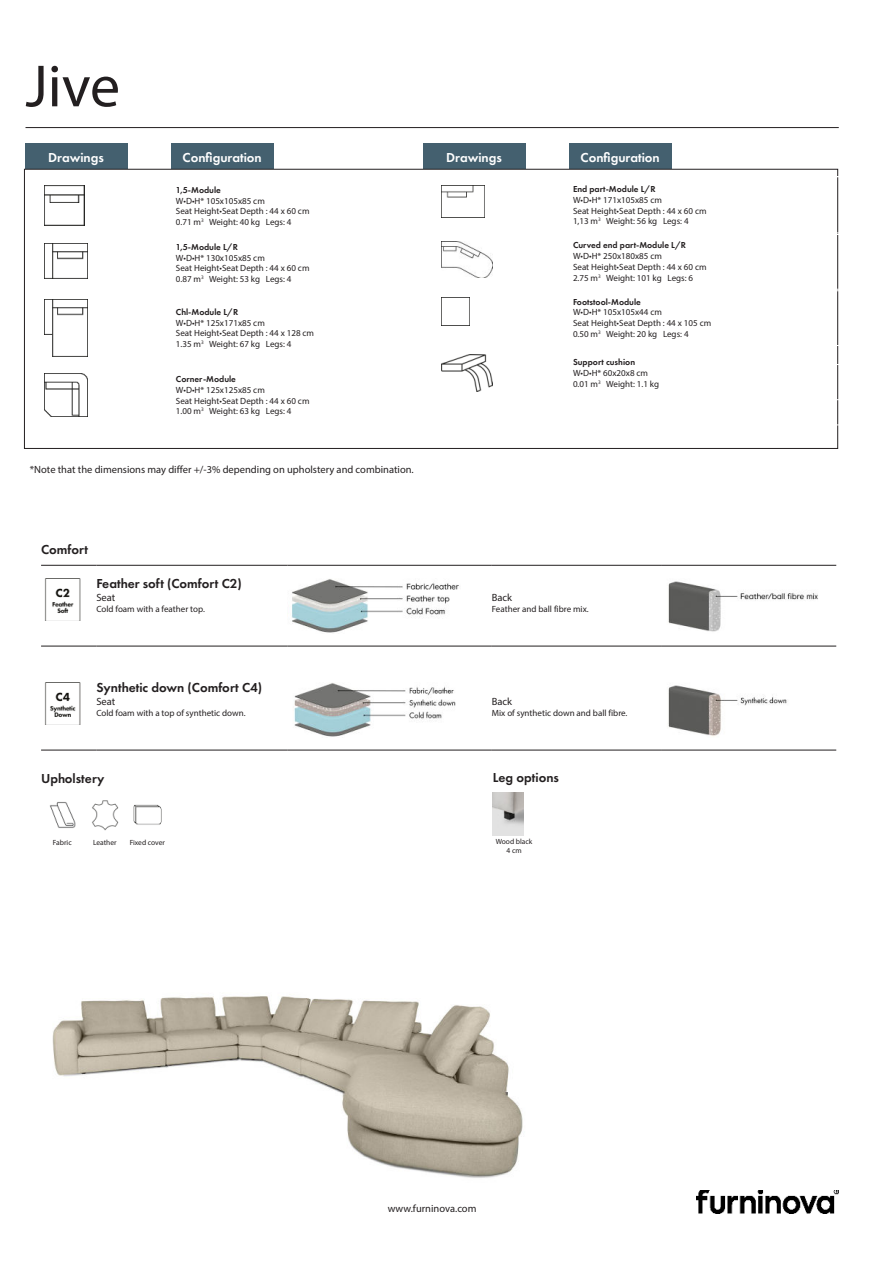
<style>
.page{position:relative;width:893px;height:1263px;background:#fff}
.page>*{position:absolute;margin:0;border:0;box-sizing:border-box;transform-origin:0 0}
.t1{font:60px "Myriad Pro";color:#231f20}
.t2{font:600 13.5px "Futura PT";color:#231f20}
.t3{font:600 13.5px "Futura PT";color:#fff}
.t4{font:10.5px "Myriad Pro";color:#231f20}
.t5{font:9px/10.8px "Myriad Pro";color:#231f20}
.t6{font:600 9px "Futura PT";color:#231f20}
.t7{font:7.5px/9px "Myriad Pro";color:#231f20;text-align:center}
</style>
<div class="page">
<hr style="left:26px;top:127px;width:813px;height:1px;background:#231f20">
<div style="left:25px;top:144px;width:102px;height:25px;background:#44606f"></div>
<div style="left:423px;top:144px;width:102px;height:25px;background:#44606f"></div>
<div style="left:171px;top:144px;width:102px;height:25px;background:#44606f"></div>
<div style="left:569px;top:144px;width:102px;height:25px;background:#44606f"></div>
<img style="left:44px;top:185px;width:41px;height:41px">
<img style="left:44px;top:243px;width:43px;height:35px">
<img style="left:44px;top:299px;width:43px;height:57px">
<img style="left:44px;top:373px;width:43px;height:43px">
<hr style="left:41px;top:565px;width:55px;height:1px;background:#231f20">
<hr style="left:96px;top:565px;width:192px;height:1px;background:#231f20">
<hr style="left:288px;top:565px;width:204px;height:1px;background:#231f20">
<hr style="left:492px;top:565px;width:170px;height:1px;background:#231f20">
<hr style="left:662px;top:565px;width:174px;height:1px;background:#231f20">
<hr style="left:41px;top:646px;width:55px;height:1px;background:#231f20">
<hr style="left:96px;top:646px;width:192px;height:1px;background:#231f20">
<hr style="left:288px;top:646px;width:204px;height:1px;background:#231f20">
<hr style="left:492px;top:646px;width:170px;height:1px;background:#231f20">
<hr style="left:662px;top:646px;width:174px;height:1px;background:#231f20">
<img style="left:44px;top:578px;width:37px;height:42px">
<img style="left:291px;top:579px;width:168px;height:54px">
<img style="left:668px;top:581px;width:150px;height:51px">
<hr style="left:41px;top:750px;width:55px;height:1px;background:#231f20">
<hr style="left:96px;top:750px;width:192px;height:1px;background:#231f20">
<hr style="left:288px;top:750px;width:204px;height:1px;background:#231f20">
<hr style="left:492px;top:750px;width:170px;height:1px;background:#231f20">
<hr style="left:662px;top:750px;width:174px;height:1px;background:#231f20">
<img style="left:44px;top:682px;width:37px;height:42px">
<img style="left:294px;top:683px;width:162px;height:54px">
<img style="left:668px;top:685px;width:119px;height:52px">
<img style="left:49px;top:802px;width:27px;height:26px">
<svg style="left:92px;top:800px;width:27px;height:31px"></svg>
<svg style="left:133px;top:804px;width:29px;height:21px"></svg>
<img style="left:493px;top:793px;width:31px;height:42px">
<img style="left:441px;top:185px;width:44px;height:32px">
<img style="left:441px;top:241px;width:51px;height:36px">
<img style="left:441px;top:298px;width:28px;height:28px">
<img style="left:441px;top:354px;width:51px;height:37px">
<img style="left:52px;top:996px;width:471px;height:182px">
<img style="left:697px;top:1190px;width:142px;height:23px">
<h1 class="t1" style="left:26px;top:63px;width:96px">Jive</h1>
<h2 class="t3" style="left:48px;top:151px;width:57px">Drawings</h2>
<h2 class="t3" style="left:183px;top:151px;width:81px">Configuration</h2>
<h2 class="t3" style="left:446px;top:151px;width:57px">Drawings</h2>
<h2 class="t3" style="left:581px;top:151px;width:81px">Configuration</h2>
<p class="t6" style="left:176px;top:186px;width:47px">1,5-Module</p>
<p class="t5" style="left:176px;top:196px;width:135px">W•D•H* 105x105x85 cm<br>Seat Height•Seat Depth : 44 x 60 cm<br>0.71 m<sup>3</sup> Weight: 40 kg Legs: 4</p>
<p class="t6" style="left:176px;top:243px;width:63px">1,5-Module L/R</p>
<p class="t5" style="left:176px;top:253px;width:135px">W•D•H* 130x105x85 cm<br>Seat Height•Seat Depth : 44 x 60 cm<br>0.87 m<sup>3</sup> Weight: 53 kg Legs: 4</p>
<p class="t6" style="left:176px;top:308px;width:64px">Chl-Module L/R</p>
<p class="t5" style="left:176px;top:318px;width:140px">W•D•H* 125x171x85 cm<br>Seat Height•Seat Depth : 44 x 128 cm<br>1.35 m<sup>3</sup> Weight: 67 kg Legs: 4</p>
<p class="t6" style="left:176px;top:375px;width:62px">Corner-Module</p>
<p class="t5" style="left:176px;top:385px;width:135px">W•D•H* 125x125x85 cm<br>Seat Height•Seat Depth : 44 x 60 cm<br>1.00 m<sup>3</sup> Weight: 63 kg Legs: 4</p>
<p class="t4" style="left:30px;top:465px;width:385px">*Note that the dimensions may differ +/-3% depending on upholstery and combination.</p>
<h2 class="t2" style="left:41px;top:544px;width:49px">Comfort</h2>
<h2 class="t2" style="left:96px;top:578px;width:147px">Feather soft (Comfort C2)</h2>
<p class="t4" style="left:96px;top:593px;width:20px">Seat</p>
<p class="t5" style="left:96px;top:604px;width:110px">Cold foam with a feather top.</p>
<h2 class="t2" style="left:96px;top:682px;width:167px">Synthetic down (Comfort C4)</h2>
<p class="t4" style="left:96px;top:697px;width:20px">Seat</p>
<p class="t5" style="left:96px;top:708px;width:151px">Cold foam with a top of synthetic down.</p>
<h2 class="t2" style="left:41px;top:773px;width:65px">Upholstery</h2>
<p class="t7" style="left:53px;top:839px;width:20px">Fabric</p>
<p class="t7" style="left:93px;top:839px;width:25px">Leather</p>
<p class="t7" style="left:130px;top:839px;width:37px">Fixed cover</p>
<p class="t6" style="left:573px;top:185px;width:84px">End part-Module L/R</p>
<p class="t5" style="left:573px;top:195px;width:135px">W•D•H* 171x105x85 cm<br>Seat Height•Seat Depth : 44 x 60 cm<br>1,13 m<sup>3</sup> Weight: 56 kg Legs: 4</p>
<p class="t6" style="left:573px;top:241px;width:115px">Curved end part-Module L/R</p>
<p class="t5" style="left:573px;top:251px;width:135px">W•D•H* 250x180x85 cm<br>Seat Height•Seat Depth : 44 x 60 cm<br>2.75 m<sup>3</sup> Weight: 101 kg Legs: 6</p>
<p class="t6" style="left:573px;top:298px;width:69px">Footstool-Module</p>
<p class="t5" style="left:573px;top:308px;width:140px">W•D•H* 105x105x44 cm<br>Seat Height•Seat Depth : 44 x 105 cm<br>0.50 m<sup>3</sup> Weight: 20 kg Legs: 4</p>
<p class="t6" style="left:573px;top:358px;width:64px">Support cushion</p>
<p class="t5" style="left:573px;top:368px;width:88px">W•D•H* 60x20x8 cm<br>0.01 m<sup>3</sup> Weight: 1.1 kg</p>
<p class="t4" style="left:492px;top:593px;width:22px">Back</p>
<p class="t5" style="left:492px;top:604px;width:98px">Feather and ball fibre mix.</p>
<p class="t4" style="left:492px;top:697px;width:22px">Back</p>
<p class="t5" style="left:492px;top:708px;width:137px">Mix of synthetic down and ball fibre.</p>
<h2 class="t2" style="left:493px;top:772px;width:68px">Leg options</h2>
<p class="t7" style="left:496px;top:838px;width:38px">Wood black<br>4 cm</p>
<p class="t4" style="left:388px;top:1202px;width:90px">www.furninova.com</p>
</div>
